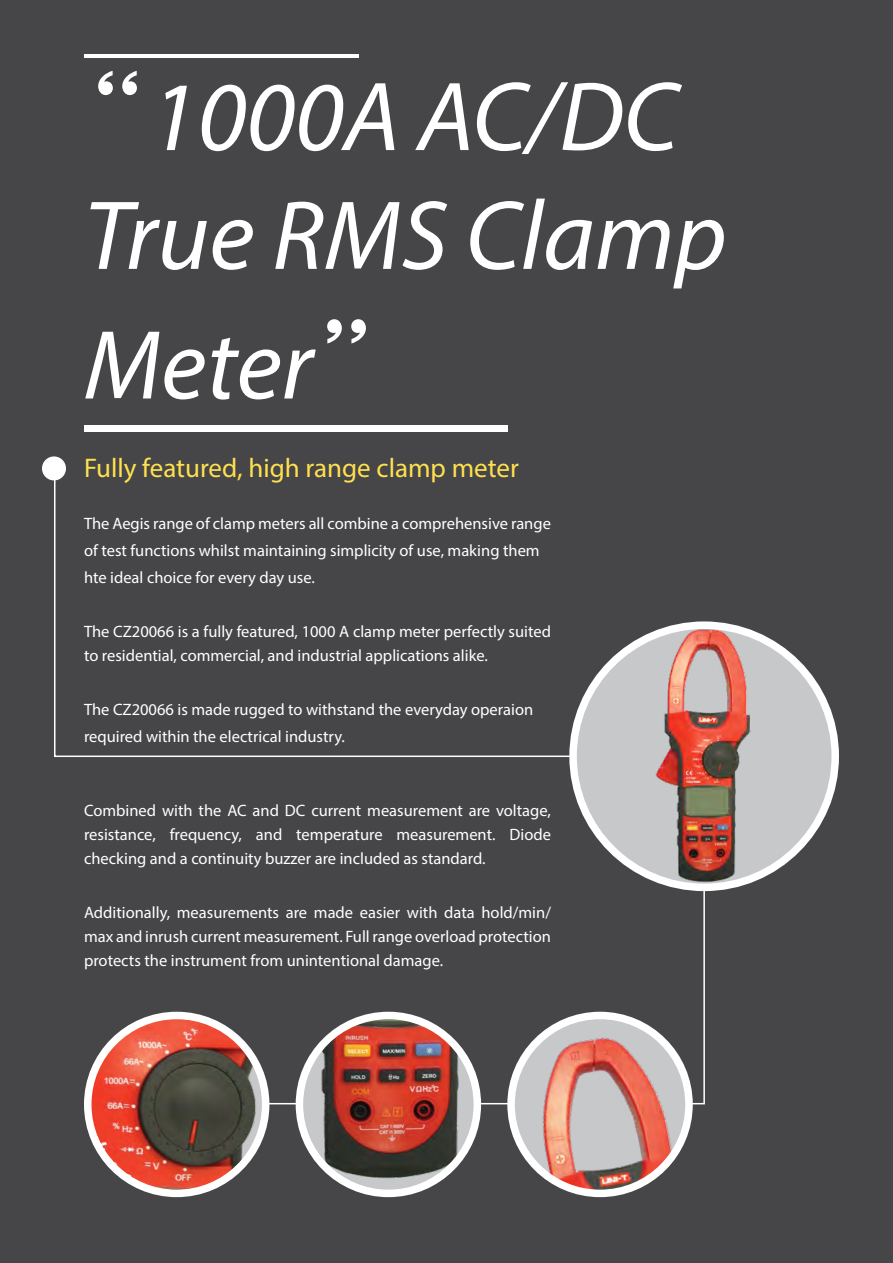
<style>
.page{position:relative;width:893px;height:1263px;background:#464547}
.page>*{position:absolute;margin:0;border:0;box-sizing:border-box;transform-origin:0 0}
.t1{font:italic 99px/118.8px "Myriad Pro";color:#fff}
.t2{font:27px "Myriad Pro";color:#ffe14f}
.t3{font:16.5px/24px "Myriad Pro";color:#fff}
.s1{font-family:"Letter Gothic Std";font-style:normal;font-size:108px}
</style>
<div class="page">
<svg style="left:53px;top:471px;width:653px;height:634px"></svg>
<hr style="left:84px;top:54px;width:275px;height:3px;background:#fff">
<div style="left:84px;top:425px;width:423px;height:7px;background:#fff"></div>
<div style="left:573px;top:625px;width:262px;height:262px;background:#c7c8ca;border-radius:50%"></div>
<img style="left:609px;top:625px;width:190px;height:262px">
<div style="left:569px;top:621px;width:270px;height:270px;border:8px solid #fff;border-radius:50%"></div>
<img style="left:88px;top:1015px;width:178px;height:178px;border-radius:89px">
<div style="left:84px;top:1012px;width:185px;height:185px;border:8px solid #fff;border-radius:50%"></div>
<img style="left:299px;top:1015px;width:178px;height:178px;border-radius:89px">
<div style="left:296px;top:1012px;width:185px;height:185px;border:8px solid #fff;border-radius:50%"></div>
<img style="left:511px;top:1015px;width:178px;height:178px;border-radius:89px">
<div style="left:507px;top:1012px;width:186px;height:185px;border:8px solid #fff;border-radius:50%"></div>
<div style="left:42px;top:456px;width:24px;height:24px;background:#fff;border-radius:50%"></div>
<h1 class="t1" style="left:84px;top:56px;width:644px"><span class="s1">“</span>1000A AC/DC<br>True RMS Clamp</h1>
<h1 class="t1" style="left:84px;top:304px;width:295px">Meter<span class="s1">”</span></h1>
<h2 class="t2" style="left:84px;top:451px;width:436px">Fully featured, high range clamp meter</h2>
<p class="t3" style="left:84px;top:510px;width:468px;line-height:27px">The Aegis range of clamp meters all combine a comprehensive range of test functions whilst maintaining simplicity of use, making them hte ideal choice for every day use.</p>
<p class="t3" style="left:84px;top:620px;width:468px">The CZ20066 is a fully featured, 1000 A clamp meter perfectly suited to residential, commercial, and industrial applications alike.</p>
<p class="t3" style="left:84px;top:696px;width:451px;line-height:27px">The CZ20066 is made rugged to withstand the everyday operaion required within the electrical industry.</p>
<p class="t3" style="left:84px;top:798px;width:468px;text-align:justify">Combined with the AC and DC current measurement are voltage, resistance, frequency, and temperature measurement. Diode checking and a continuity buzzer are included as standard.</p>
<p class="t3" style="left:84px;top:900px;width:468px;text-align:justify">Additionally, measurements are made easier with data hold/min/ max and inrush current measurement. Full range overload protection protects the instrument from unintentional damage.</p>
</div>
